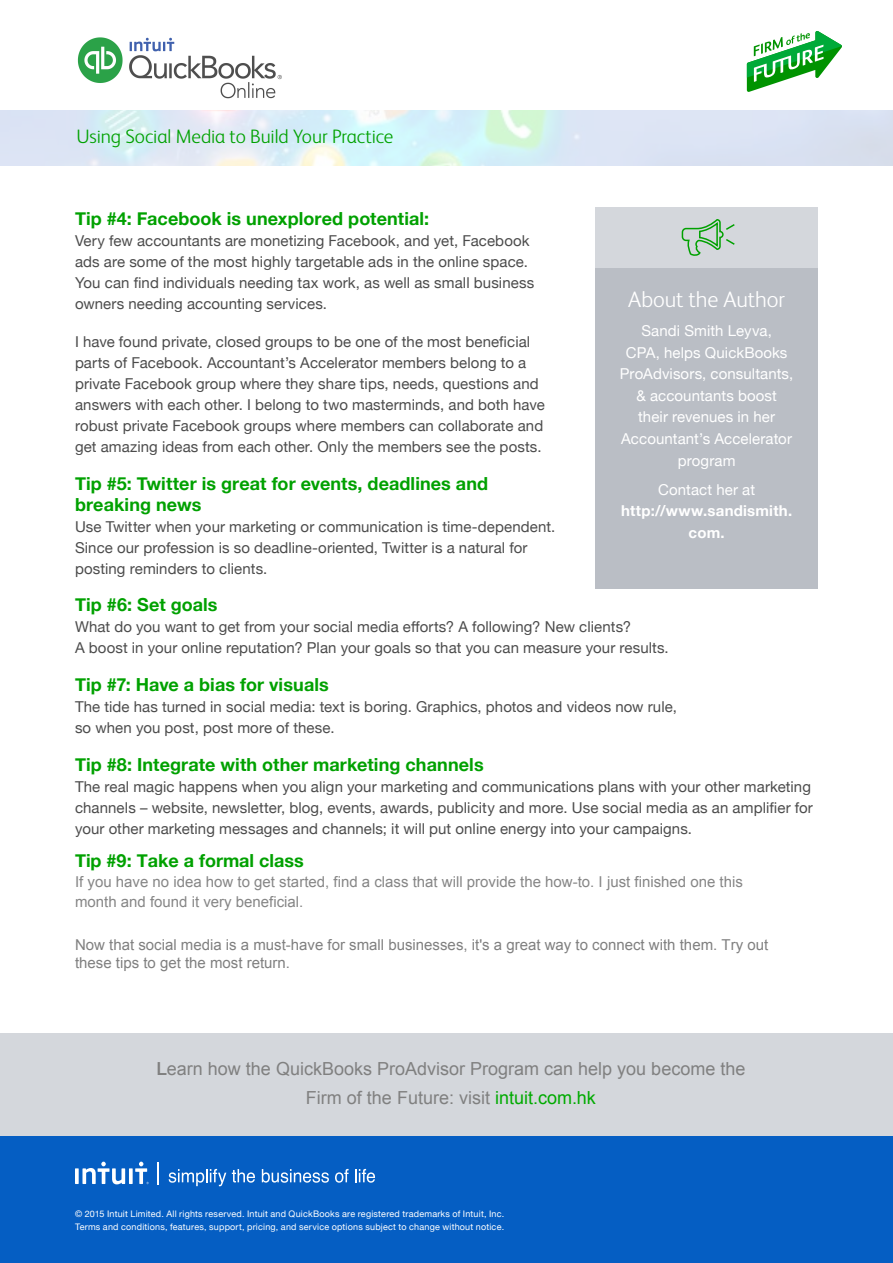
<style>
.page{position:relative;width:893px;height:1263px;background:#fff}
.page>*{position:absolute;margin:0;border:0;box-sizing:border-box;transform-origin:0 0}
.t1{font:300 22.5px "FS Albert";color:#fff}
.t2{font:300 19.5px "FS Albert";letter-spacing:-.005em;color:#00a100}
.t3{font:700 18px/21px "Helvetica Neue";letter-spacing:.005em;color:#00a100}
.t4{font:18px/28.5px "Arial";color:#808080;text-align:center}
.t5{font:15px/21px "Helvetica Neue";letter-spacing:.005em;color:#4c4c4c}
.t6{font:15px/21.6px "Helvetica Neue";letter-spacing:.005em;color:#fff;text-align:center}
.t7{font:15px/20px "Arial";color:#868686}
.t8{font:15px/18px "Arial";color:#808080}
.t9{font:700 15px/21.6px "Helvetica Neue";letter-spacing:.015em;color:#fff;text-align:center}
.t10{font:9px/12.9px "Helvetica Neue";letter-spacing:.025em;color:#fff}
.s1{font-family:"Helvetica Neue";font-weight:500}
.s2{color:#0a0}
</style>
<div class="page">
<svg style="left:736px;top:31px;width:116px;height:80px"></svg>
<div style="left:0;top:1135px;width:893px;height:128px;background:#055ec3"></div>
<svg style="left:75px;top:1168px;width:4px;height:16px"></svg>
<svg style="left:129px;top:1168px;width:4px;height:16px"></svg>
<svg style="left:82px;top:1161px;width:43px;height:23px"></svg>
<svg style="left:135px;top:1161px;width:14px;height:23px"></svg>
<svg style="left:158px;top:1162px;width:1px;height:22px"></svg>
<svg style="left:169px;top:1169px;width:57px;height:17px"></svg>
<svg style="left:232px;top:1169px;width:23px;height:14px"></svg>
<svg style="left:262px;top:1169px;width:67px;height:14px"></svg>
<svg style="left:335px;top:1169px;width:14px;height:14px"></svg>
<svg style="left:355px;top:1169px;width:20px;height:14px"></svg>
<div style="left:0;top:1033px;width:893px;height:102px;background:#d4d7dc"></div>
<div style="left:595px;top:267px;width:223px;height:322px;background:#babec5"></div>
<div style="left:595px;top:207px;width:223px;height:60px;background:#d4d7dc"></div>
<svg style="left:681px;top:219px;width:54px;height:37px"></svg>
<img style="left:77px;top:37px;width:205px;height:62px">
<h2 class="t2" style="left:77px;top:124px;width:318px">Using Social Media to Build Your Practice</h2>
<p class="t3" style="left:75px;top:208px;width:356px">Tip #4: Facebook is unexplored potential:</p>
<p class="t5" style="left:75px;top:231px;width:461px">Very few accountants are monetizing Facebook, and yet, Facebook ads are some of the most highly targetable ads in the online space.<br>You can find individuals needing tax work, as well as small business owners needing accounting services.</p>
<p class="t5" style="left:75px;top:332px;width:471px">I have found private, closed groups to be one of the most beneficial parts of Facebook. Accountant’s Accelerator members belong to a private Facebook group where they share tips, needs, questions and answers with each other. I belong to two masterminds, and both have robust private Facebook groups where members can collaborate and get amazing ideas from each other. Only the members see the posts.</p>
<p class="t3" style="left:75px;top:473px;width:415px">Tip #5: Twitter is great for events, deadlines and breaking news</p>
<p class="t5" style="left:75px;top:517px;width:482px">Use Twitter when your marketing or communication is time-dependent.<br>Since our profession is so deadline-oriented, Twitter is a natural for posting reminders to clients.</p>
<p class="t3" style="left:75px;top:594px;width:144px">Tip #6: Set goals</p>
<p class="t5" style="left:75px;top:617px;width:595px">What do you want to get from your social media efforts? A following? New clients?<br>A boost in your online reputation? Plan your goals so that you can measure your results.</p>
<p class="t3" style="left:75px;top:674px;width:255px">Tip #7: Have a bias for visuals</p>
<p class="t5" style="left:75px;top:697px;width:603px">The tide has turned in social media: text is boring. Graphics, photos and videos now rule, so when you post, post more of these.</p>
<p class="t3" style="left:75px;top:754px;width:410px">Tip #8: Integrate with other marketing channels</p>
<p class="t5" style="left:75px;top:777px;width:739px">The real magic happens when you align your marketing and communications plans with your other marketing channels – website, newsletter, blog, events, awards, publicity and more. Use social media as an amplifier for your other marketing messages and channels; it will put online energy into your campaigns.</p>
<p class="t3" style="left:75px;top:850px;width:230px">Tip #9: Take a formal class</p>
<p class="t7" style="left:75px;top:872px;width:669px">If you have no idea how to get started, find a class that will provide the how-to. I just finished one this month and found it very beneficial.</p>
<p class="t8" style="left:75px;top:935px;width:695px">Now that social media is a must-have for small businesses, it's a great way to connect with them. Try out these tips to get the most return.</p>
<h1 class="t1" style="left:628px;top:284px;width:159px">About the Author</h1>
<p class="t6" style="left:620px;top:321px;width:175px">Sandi Smith Leyva,<br>CPA, helps QuickBooks<br>ProAdvisors, consultants, &amp; accountants boost their revenues in her<br>Accountant’s Accelerator program</p>
<p class="t6" style="left:658px;top:479px;width:98px">Contact her at</p>
<p class="t9" style="left:621px;top:500px;width:173px">http://www.sandismith. com.</p>
<p class="t4" style="left:157px;top:1054px;width:590px"><span class="s1">L</span>earn how the QuickBooks ProAdvisor Program can help you become the<br>Firm of the Future: visit <span class="s2">intuit.com.hk</span></p>
<p class="t10" style="left:75px;top:1207px;width:431px">© 2015 Intuit Limited. All rights reserved. Intuit and QuickBooks are registered trademarks of Intuit, Inc.<br>Terms and conditions, features, support, pricing, and service options subject to change without notice.</p>
</div>
